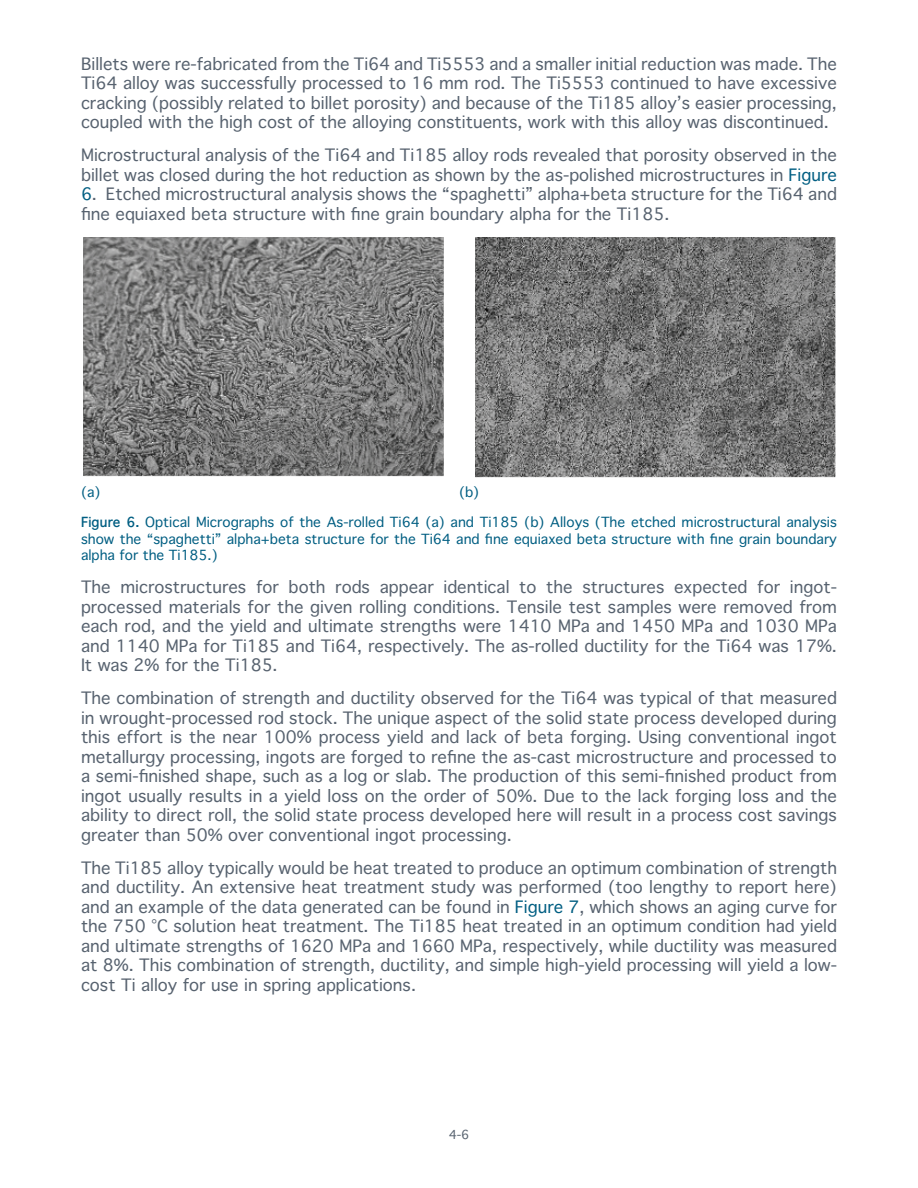
<style>
.page{position:relative;width:918px;height:1188px;background:#fff}
.page>*{position:absolute;margin:0;border:0;box-sizing:border-box;transform-origin:0 0}
.t1{font:16.5px/19.5px "Thonburi";color:#57626f;text-align:justify}
.t2{font:13.5px/16.5px "Thonburi";color:#005e82;text-align:justify}
.t3{font:12px "Thonburi";color:#57626f}
.s1{color:#005e82}
.s2{font-weight:700}
</style>
<div class="page">
<img style="left:83px;top:237px;width:361px;height:240px">
<img style="left:475px;top:237px;width:361px;height:240px">
<p class="t1" style="left:81px;top:54px;width:758px">Billets were re-fabricated from the Ti64 and Ti5553 and a smaller initial reduction was made. The Ti64 alloy was successfully processed to 16 mm rod. The Ti5553 continued to have excessive cracking (possibly related to billet porosity) and because of the Ti185 alloy’s easier processing, coupled with the high cost of the alloying constituents, work with this alloy was discontinued.</p>
<p class="t1" style="left:81px;top:145px;width:758px">Microstructural analysis of the Ti64 and Ti185 alloy rods revealed that porosity observed in the billet was closed during the hot reduction as shown by the as-polished microstructures in <span class="s1">Figure</span></p>
<p class="t1" style="left:81px;top:184px;width:757px"><span class="s1">6</span>. Etched microstructural analysis shows the “spaghetti” alpha+beta structure for the Ti64 and fine equiaxed beta structure with fine grain boundary alpha for the Ti185.</p>
<p class="t2" style="left:81px;top:484px;width:21px">(a)</p>
<p class="t2" style="left:459px;top:484px;width:22px">(b)</p>
<p class="t2" style="left:81px;top:514px;width:757px"><span class="s2">Figure 6.</span> Optical Micrographs of the As-rolled Ti64 (a) and Ti185 (b) Alloys (The etched microstructural analysis show the “spaghetti” alpha+beta structure for the Ti64 and fine equiaxed beta structure with fine grain boundary alpha for the Ti185.)</p>
<p class="t1" style="left:81px;top:577px;width:757px">The microstructures for both rods appear identical to the structures expected for ingot&shy;processed materials for the given rolling conditions. Tensile test samples were removed from each rod, and the yield and ultimate strengths were 1410 MPa and 1450 MPa and 1030 MPa and 1140 MPa for Ti185 and Ti64, respectively. The as-rolled ductility for the Ti64 was 17%.<br>It was 2% for the Ti185.</p>
<p class="t1" style="left:81px;top:688px;width:758px">The combination of strength and ductility observed for the Ti64 was typical of that measured in wrought-processed rod stock. The unique aspect of the solid state process developed during this effort is the near 100% process yield and lack of beta forging. Using conventional ingot metallurgy processing, ingots are forged to refine the as-cast microstructure and processed to a semi-finished shape, such as a log or slab. The production of this semi-finished product from ingot usually results in a yield loss on the order of 50%. Due to the lack forging loss and the ability to direct roll, the solid state process developed here will result in a process cost savings greater than 50% over conventional ingot processing.</p>
<p class="t1" style="left:81px;top:858px;width:758px">The Ti185 alloy typically would be heat treated to produce an optimum combination of strength and ductility. An extensive heat treatment study was performed (too lengthy to report here) and an example of the data generated can be found in <span class="s1">Figure 7</span>, which shows an aging curve for the 750 °C solution heat treatment. The Ti185 heat treated in an optimum condition had yield and ultimate strengths of 1620 MPa and 1660 MPa, respectively, while ductility was measured at 8%. This combination of strength, ductility, and simple high-yield processing will yield a low&shy;cost Ti alloy for use in spring applications.</p>
<p class="t3" style="left:449px;top:1124px;width:22px">4-6</p>
</div>
